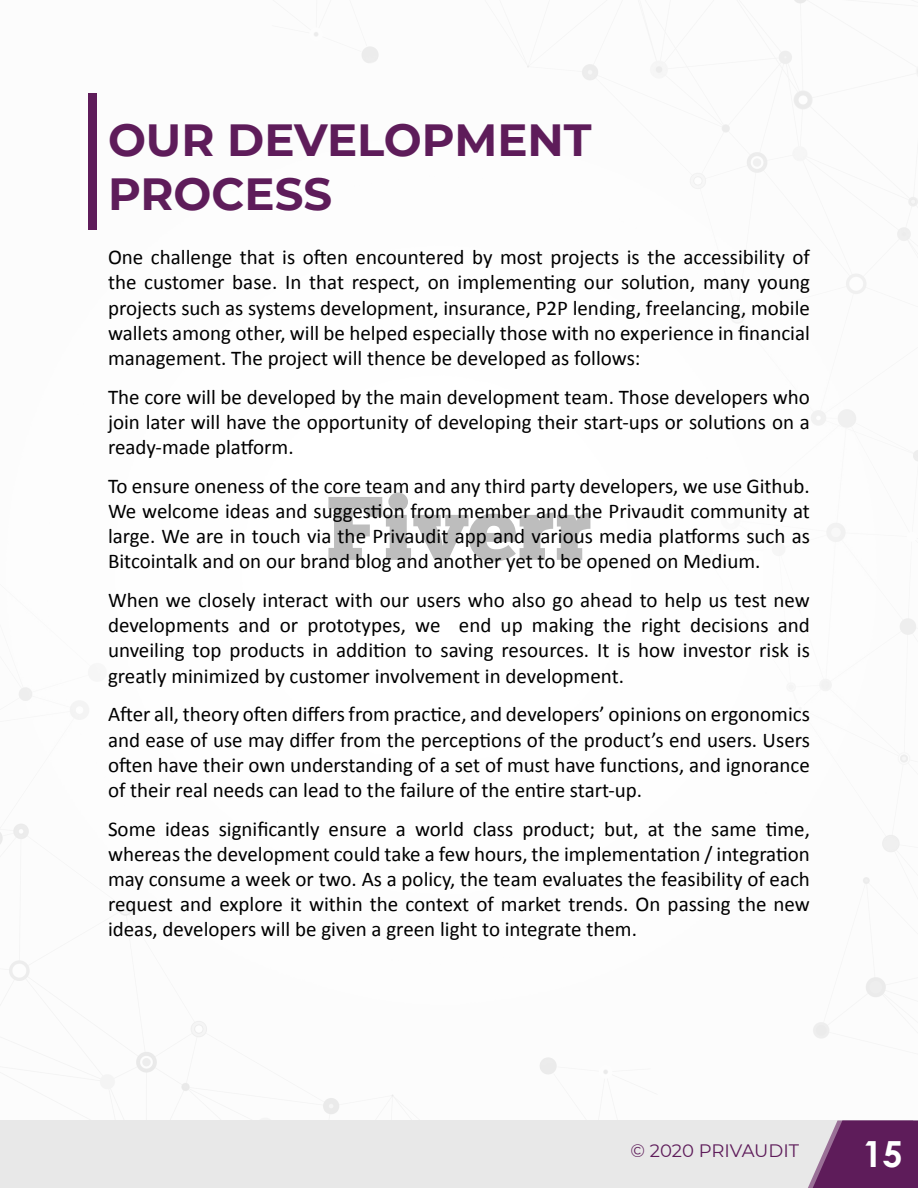
<style>
.page{position:relative;width:918px;height:1188px;background:#fff}
.page>*{position:absolute;margin:0;border:0;box-sizing:border-box;transform-origin:0 0}
.t1{font:90px "Chunk Five Ex";color:#000}
.t2{font:700 45px "Montserrat";color:#5e1c5a}
.t3{font:700 36px "Century Gothic";color:#fff}
.t4{font:21px/25.2px "Calibri";color:#000;text-align:justify}
.t5{font:18px "Montserrat";letter-spacing:-.005em;color:#5e1c5a}
</style>
<div class="page">
<img style="left:0;top:0;width:918px;height:1120px">
<div style="left:0;top:1120px;width:918px;height:68px;background:#e8e8e8"></div>
<svg style="left:808px;top:1120px;width:110px;height:68px;background:#733b70"></svg>
<div style="left:89px;top:93px;width:8px;height:137px;background:#5e1c5a"></div>
<h2 class="t2" style="left:108px;top:108px;width:36px">OUR</h2>
<h2 class="t2" style="left:227px;top:108px;width:68px">DEVE</h2>
<h2 class="t2" style="left:357px;top:108px;width:99px">LOPME</h2>
<h2 class="t2" style="left:528px;top:108px;width:57px">NT</h2>
<h2 class="t2" style="left:108px;top:162px;width:226px">PROCESS</h2>
<p class="t4" style="left:108px;top:245px;width:703px">One challenge that is often encountered by most projects is the accessibility of the customer base. In that respect, on implementing our solution, many young projects such as systems development, insurance, P2P lending, freelancing, mobile wallets among other, will be helped especially those with no experience in financial management. The project will thence be developed as follows:</p>
<p class="t4" style="left:108px;top:384px;width:704px">The core will be developed by the main development team. Those developers who join later will have the opportunity of developing their start-ups or solutions on a ready-made platform.</p>
<p class="t4" style="left:108px;top:473px;width:703px">To ensure oneness of the core team and any third party developers, we use Github.<br>We welcome ideas and suggestion from member and the Privaudit community at large. We are in touch via the Privaudit app and various media platforms such as Bitcointalk and on our brand blog and another yet to be opened on Medium.</p>
<p class="t4" style="left:108px;top:588px;width:704px">When we closely interact with our users who also go ahead to help us test new developments and or prototypes, we end up making the right decisions and unveiling top products in addition to saving resources. It is how investor risk is greatly minimized by customer involvement in development.</p>
<p class="t4" style="left:108px;top:702px;width:704px">After all, theory often differs from practice, and developers’ opinions on ergonomics and ease of use may differ from the perceptions of the product’s end users. Users often have their own understanding of a set of must have functions, and ignorance of their real needs can lead to the failure of the entire start-up.</p>
<p class="t4" style="left:108px;top:816px;width:704px">Some ideas significantly ensure a world class product; but, at the same time, whereas the development could take a few hours, the implementation / integration may consume a week or two. As a policy, the team evaluates the feasibility of each request and explore it within the context of market trends. On passing the new ideas, developers will be given a green light to integrate them.</p>
<h1 class="t1" style="left:326px;top:461px;width:267px">Fiverr</h1>
<p class="t5" style="left:631px;top:1139px;width:170px">© 2020 PRIVAUDIT</p>
<h3 class="t3" style="left:862px;top:1127px;width:42px">15</h3>
</div>
